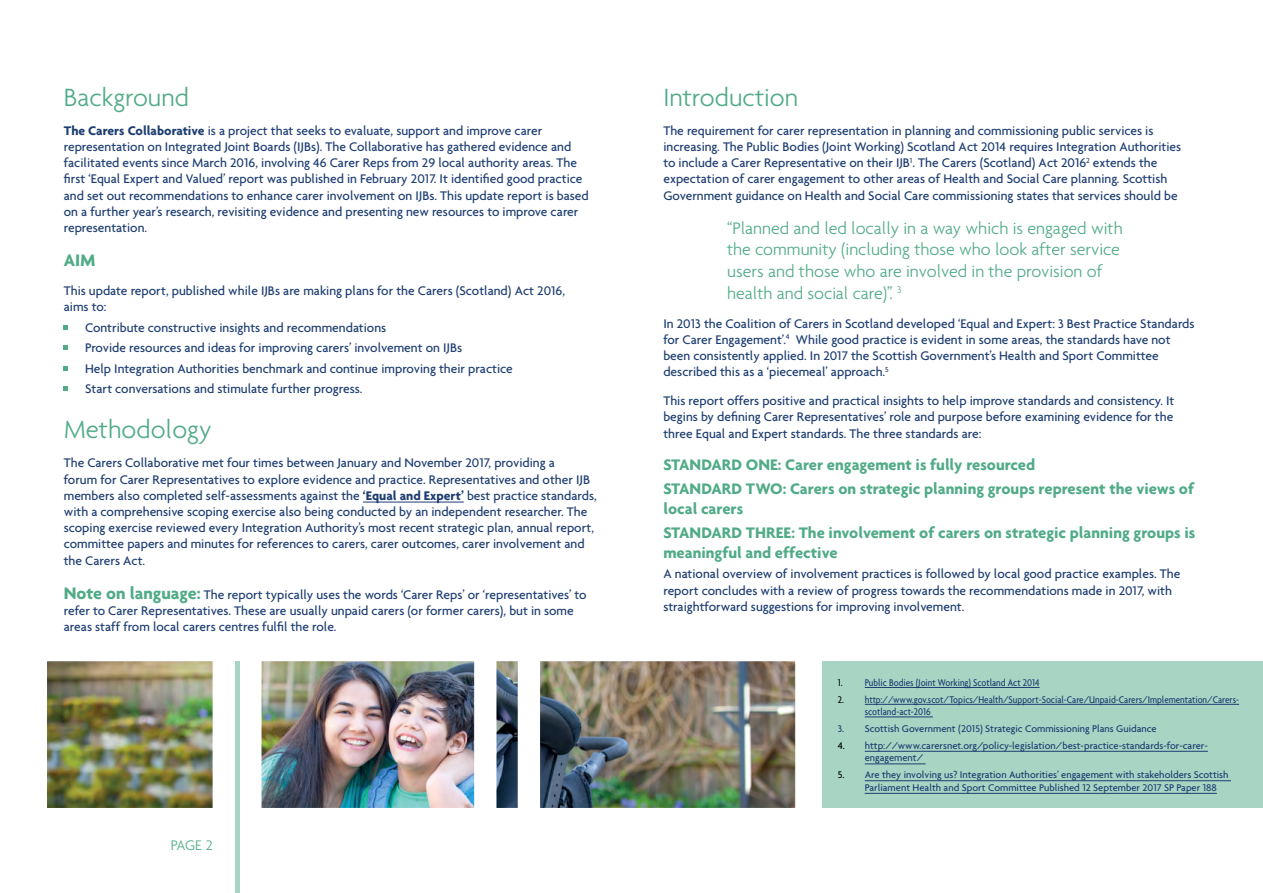
<style>
.page{position:relative;width:1263px;height:893px;background:#fff}
.page>*{position:absolute;margin:0;border:0;box-sizing:border-box;transform-origin:0 0}
.t1{font:300 27px "Agenda";color:#51ab87}
.t2{font:300 18px/21.6px "Agenda";color:#51ab87}
.t3{font:700 18px "Agenda";color:#51ab87}
.t4{font:700 16.5px/24px "Agenda";color:#51ab87}
.t5{font:300 15px "Agenda";color:#51ab87}
.t6{font:500 13.5px/16.2px "Agenda";color:#1d3d71}
.t7{font:500 10.5px/12.6px "Agenda";color:#1d3d71}
.t8{font:500 condensed 10.5px/12.6px "Agenda";color:#1d3d71}
.s1{font-weight:700}
.s2{font-weight:700;font-size:18px;color:#51ab87}
.s3{color:#000}
</style>
<div class="page">
<hr style="left:363px;top:502px;width:101px;height:1px;background:#1d3d71">
<svg style="left:64px;top:325px;width:4px;height:5px"></svg>
<svg style="left:64px;top:346px;width:4px;height:4px"></svg>
<svg style="left:64px;top:366px;width:4px;height:5px"></svg>
<svg style="left:64px;top:387px;width:4px;height:4px"></svg>
<div style="left:823px;top:661px;width:440px;height:147px;background:#a8d5c3"></div>
<hr style="left:235px;top:661px;width:4px;height:232px;background:#a8d5c3">
<img style="left:47px;top:661px;width:748px;height:147px">
<hr style="left:865px;top:687px;width:174px;height:1px;background:#1d3d71">
<hr style="left:865px;top:704px;width:374px;height:1px;background:#1d3d71">
<hr style="left:865px;top:717px;width:68px;height:1px;background:#1d3d71">
<hr style="left:865px;top:751px;width:343px;height:1px;background:#1d3d71">
<hr style="left:865px;top:763px;width:60px;height:1px;background:#1d3d71">
<hr style="left:865px;top:780px;width:366px;height:1px;background:#1d3d71">
<hr style="left:865px;top:793px;width:352px;height:1px;background:#1d3d71">
<h1 class="t1" style="left:64px;top:81px;width:127px">Background</h1>
<p class="t6" style="left:64px;top:122px;width:527px"><span class="s1">The Carers Collaborative</span> is a project that seeks to evaluate, support and improve carer representation on Integrated Joint Boards (IJBs). The Collaborative has gathered evidence and facilitated events since March 2016, involving 46 Carer Reps from 29 local authority areas. The first ‘Equal Expert and Valued’ report was published in February 2017. It identified good practice and set out recommendations to enhance carer involvement on IJBs. This update report is based on a further year’s research, revisiting evidence and presenting new resources to improve carer representation.</p>
<h2 class="t3" style="left:64px;top:249px;width:33px">AIM</h2>
<p class="t6" style="left:64px;top:282px;width:503px">This update report, published while IJBs are making plans for the Carers (Scotland) Act 2016, aims to:</p>
<p class="t6" style="left:85px;top:317px;width:429px;line-height:20.4px">Contribute constructive insights and recommendations<br>Provide resources and ideas for improving carers’ involvement on IJBs<br>Help Integration Authorities benchmark and continue improving their practice Start conversations and stimulate further progress.</p>
<h1 class="t1" style="left:64px;top:414px;width:149px">Methodology</h1>
<p class="t6" style="left:64px;top:455px;width:534px">The Carers Collaborative met four times between January and November 2017, providing a<br>forum for Carer Representatives to explore evidence and practice. Representatives and other IJB members also completed self-assessments against the <span class="s1">‘Equal and Expert’</span> best practice standards, with a comprehensive scoping exercise also being conducted by an independent researcher. The scoping exercise reviewed every Integration Authority’s most recent strategic plan, annual report, committee papers and minutes for references to carers, carer outcomes, carer involvement and the Carers Act.</p>
<p class="t6" style="left:64px;top:586px;width:524px"><span class="s2">Note on language:</span> The report typically uses the words ‘Carer Reps’ or ‘representatives’ to refer to Carer Representatives. These are usually unpaid carers (or former carers), but in some areas staff from local carers centres fulfil the role.</p>
<p class="t5" style="left:171px;top:837px;width:43px">PAGE 2</p>
<h1 class="t1" style="left:663px;top:81px;width:136px">Introduction</h1>
<p class="t6" style="left:663px;top:122px;width:519px">The requirement for carer representation in planning and commissioning public services is increasing. The Public Bodies (Joint Working) Scotland Act 2014 requires Integration Authorities to include a Carer Representative on their IJB<sup>1</sup>. The Carers (Scotland) Act 2016<sup>2</sup> extends the expectation of carer engagement to other areas of Health and Social Care planning. Scottish Government guidance on Health and Social Care commissioning states that services should be</p>
<h2 class="t2" style="left:727px;top:217px;width:397px">“Planned and led locally in a way which is engaged with the community (including those who look after service users and those who are involved in the provision of health and social care)”. <sup>3</sup></h2>
<p class="t6" style="left:663px;top:315px;width:533px">In 2013 the Coalition of Carers in Scotland developed ‘Equal and Expert: 3 Best Practice Standards for Carer Engagement’.<sup>4</sup> While good practice is evident in some areas, the standards have not been consistently applied. In 2017 the Scottish Government’s Health and Sport Committee described this as a ‘piecemeal’ approach.<sup>5</sup></p>
<p class="t6" style="left:663px;top:392px;width:513px;text-align:justify">This report offers positive and practical insights to help improve standards and consistency. It begins by defining Carer Representatives’ role and purpose before examining evidence for the three Equal and Expert standards. The three standards are:</p>
<p class="t4" style="left:663px;top:452px;width:532px">STANDARD ONE: Carer engagement is fully resourced<br>STANDARD TWO: Carers on strategic planning groups represent the views of</p>
<p class="t4" style="left:663px;top:496px;width:533px">local carers<br>STANDARD THREE: The involvement of carers on strategic planning groups is</p>
<p class="t4" style="left:663px;top:540px;width:176px">meaningful and effective</p>
<p class="t6" style="left:663px;top:566px;width:518px">A national overview of involvement practices is followed by local good practice examples. The report concludes with a review of progress towards the recommendations made in 2017, with straightforward suggestions for improving involvement.</p>
<p class="t8" style="left:838px;top:676px;width:203px"><span class="s3">1.</span> Public Bodies (Joint Working) Scotland Act 2014</p>
<p class="t8" style="left:865px;top:693px;width:376px;text-indent:-27px"><span class="s3">2.</span> http://www.gov.scot/Topics/Health/Support-Social-Care/Unpaid-Carers/Implementation/Carers&shy;scotland-act-2016</p>
<p class="t7" style="left:838px;top:722px;width:320px">3. Scottish Government (2015) Strategic Commissioning Plans Guidance</p>
<p class="t7" style="left:865px;top:739px;width:345px;text-indent:-27px"><span class="s3">4.</span> http://www.carersnet.org/policy-legislation/best-practice-standards-for-carer&shy;engagement/</p>
<p class="t7" style="left:865px;top:768px;width:365px;text-indent:-27px"><span class="s3">5.</span> Are they involving us? Integration Authorities’ engagement with stakeholders Scottish<br>Parliament Health and Sport Committee Published 12 September 2017 SP Paper 188</p>
</div>
